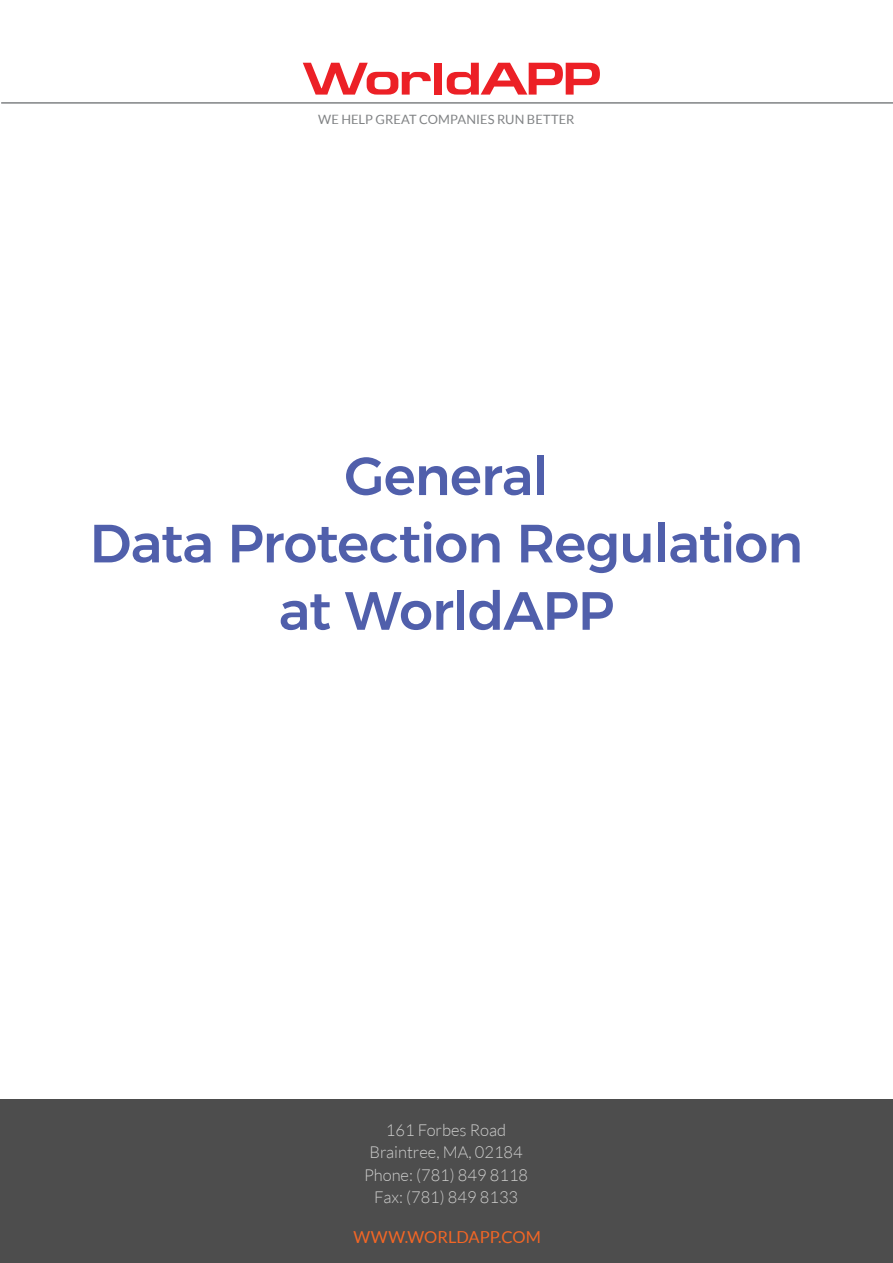
<style>
.page{position:relative;width:893px;height:1263px;background:#fff}
.page>*{position:absolute;margin:0;border:0;box-sizing:border-box;transform-origin:0 0}
.t1{font:500 53.7px/67.3px "Montserrat";letter-spacing:-.02em;color:#505fab;text-align:center}
.t2{font:300 16.5px/22.5px "Lato";color:#cccccb;text-align:center}
.t3{font:16.5px "Lato";color:#f26625}
.t4{font:12.9px "Lato";letter-spacing:.005em;color:#808284}
</style>
<div class="page">
<svg style="left:303px;top:63px;width:128px;height:32px"></svg>
<div style="left:434px;top:63px;width:8px;height:32px;background:#ec2026"></div>
<svg style="left:447px;top:63px;width:153px;height:32px"></svg>
<hr style="left:1px;top:102px;width:892px;height:2px;background:#808284">
<div style="left:0;top:1100px;width:892px;height:163px;background:#4d4d4d"></div>
<p class="t4" style="left:318px;top:113px;width:258px">WE HELP GREAT COMPANIES RUN BETTER</p>
<h1 class="t1" style="left:90px;top:442px;width:715px">General<br>Data Protection Regulation at WorldAPP</h1>
<p class="t2" style="left:364px;top:1118px;width:166px">161 Forbes Road<br>Braintree, MA, 02184<br>Phone: (781) 849 8118<br>Fax: (781) 849 8133</p>
<p class="t3" style="left:353px;top:1228px;width:189px">WWW.WORLDAPP.COM</p>
</div>
